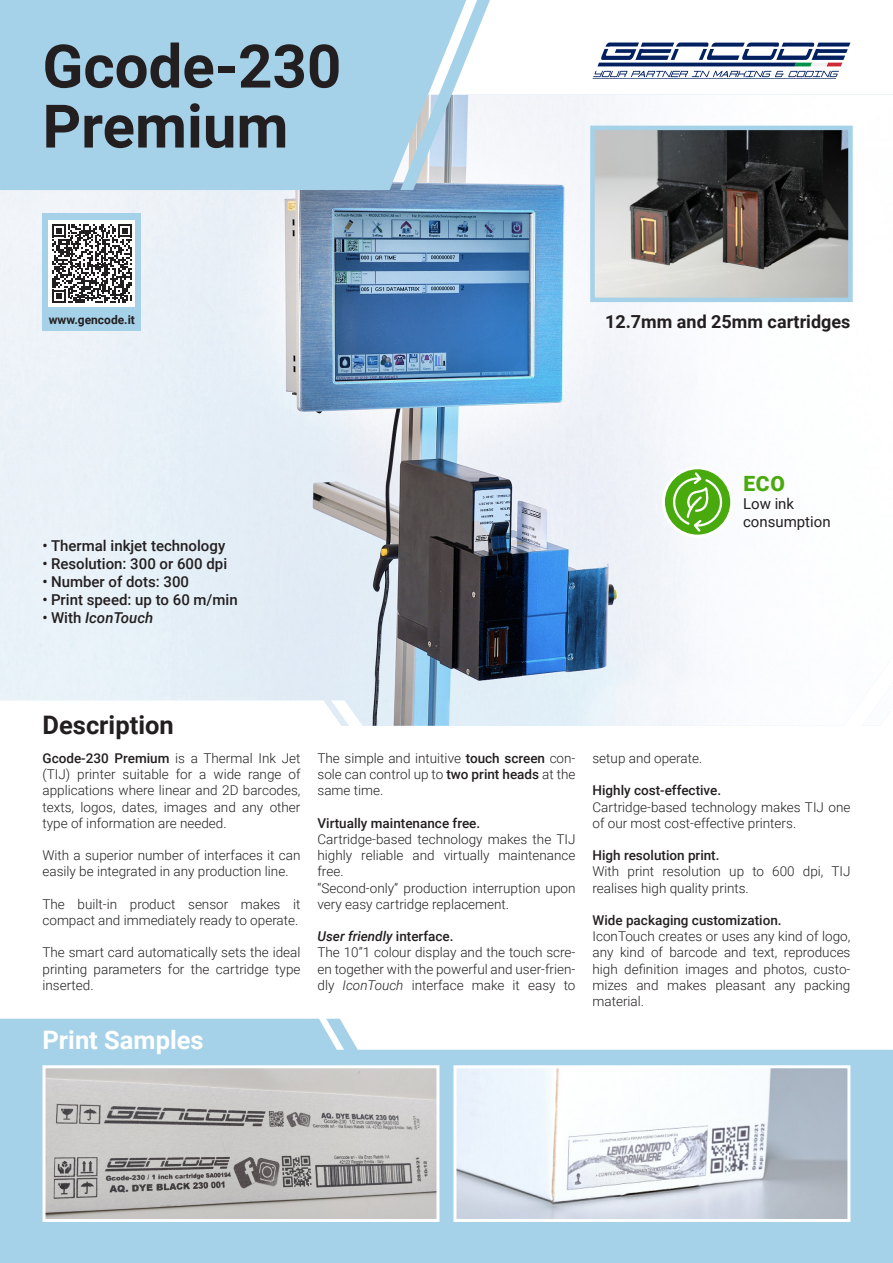
<style>
.page{position:relative;width:893px;height:1263px;background:#fff}
.page>*{position:absolute;margin:0;border:0;box-sizing:border-box;transform-origin:0 0}
.t1{font:700 60px "Roboto";color:#231f20}
.t2{font:700 25.5px "Roboto";color:#fff}
.t3{font:700 25.5px "Roboto";color:#231f20}
.t4{font:900 21px "Roboto";color:#49aa0e}
.Titoletto{font:700 18px "Roboto";color:#231f20}
.t5{font:500 15px "Roboto";color:#231f20}
.t6{font:15px "Roboto";color:#231f20}
.t7{font:italic 500 15px "Roboto";color:#231f20}
.testo{font:300 13.5px/16.2px "Roboto";color:#231f20;text-align:justify}
.testo-2{font:500 13.5px "Roboto";color:#231f20}
.testo-3{font:italic 500 13.5px "Roboto";color:#231f20}
.t8{font:700 12px "Roboto";color:#231f20}
.s1{font-style:normal}
.s2{font-weight:500}
.s3{font-style:italic}
</style>
<div class="page">
<svg style="left:0;top:1019px;width:893px;height:244px;fill:#a5d2e9"></svg>
<img style="left:0;top:145px;width:890px;height:581px">
<svg style="left:490px;top:42px;width:403px;height:103px"></svg>
<svg style="left:466px;top:0;width:24px;height:190px"></svg>
<img style="left:457px;top:1069px;width:389px;height:149px">
<div style="left:453px;top:1065px;width:397px;height:157px;border:3px solid #fff"></div>
<img style="left:47px;top:1069px;width:388px;height:149px">
<div style="left:43px;top:1065px;width:396px;height:157px;border:3px solid #fff"></div>
<img style="left:595px;top:131px;width:253px;height:166px">
<div style="left:590px;top:126px;width:263px;height:176px;border:4px solid #a5d2e9"></div>
<svg style="left:663px;top:468px;width:69px;height:68px"></svg>
<svg style="left:672px;top:472px;width:51px;height:60px"></svg>
<div style="left:662px;top:466px;width:71px;height:72px;border:3px solid #fff;border-radius:50%"></div>
<svg style="left:593px;top:43px;width:257px;height:34px"></svg>
<hr style="left:592px;top:78px;width:244px;height:1px;background:#002060">
<div style="left:43px;top:213px;width:98px;height:118px;background:#a5d2e9"></div>
<div style="left:49px;top:220px;width:86px;height:87px;background:#fff"></div>
<div style="left:0;top:0;width:466px;height:190px;background:#a5d2e9"></div>
<svg style="left:52px;top:224px;width:80px;height:79px"></svg>
<p class="t1" style="left:43px;top:24px;width:300px">Gcode-230</p>
<p class="t1" style="left:43px;top:84px;width:247px">Premium</p>
<p class="t8" style="left:49px;top:311px;width:88px">www.gencode.it</p>
<p class="Titoletto" style="left:605px;top:309px;width:247px">12.7mm and 25mm cartridges</p>
<p class="t5" style="left:43px;top:535px;width:184px">• Thermal inkjet technology</p>
<p class="t5" style="left:43px;top:553px;width:186px">• Resolution: 300 or 600 dpi</p>
<p class="t5" style="left:43px;top:571px;width:148px">• Number of dots: 300</p>
<p class="t5" style="left:43px;top:589px;width:197px">• Print speed: up to 60 m/min</p>
<p class="t7" style="left:43px;top:607px;width:112px"><span class="s1">• With</span> IconTouch</p>
<p class="t4" style="left:743px;top:468px;width:43px">ECO</p>
<p class="t6" style="left:743px;top:493px;width:53px">Low ink</p>
<p class="t6" style="left:743px;top:511px;width:89px">consumption</p>
<p class="t3" style="left:43px;top:707px;width:133px">Description</p>
<p class="testo" style="left:43px;top:749px;width:259px"><span class="s2">Gcode-230 Premium</span> is a Thermal Ink Jet (TIJ) printer suitable for a wide range of applications where linear and 2D barcodes, texts, logos, dates, images and any other type of information are needed.</p>
<p class="testo" style="left:43px;top:847px;width:259px">With a superior number of interfaces it can easily be integrated in any production line.</p>
<p class="testo" style="left:43px;top:895px;width:259px">The built-in product sensor makes it compact and immediately ready to operate.</p>
<p class="testo" style="left:43px;top:944px;width:259px">The smart card automatically sets the ideal printing parameters for the cartridge type inserted.</p>
<p class="t2" style="left:43px;top:1022px;width:163px">Print Samples</p>
<p class="testo" style="left:317px;top:749px;width:259px">The simple and intuitive <span class="s2">touch screen</span> con&shy;sole can control up to <span class="s2">two print heads</span> at the same time.</p>
<p class="testo-2" style="left:317px;top:813px;width:164px">Virtually maintenance free.</p>
<p class="testo" style="left:317px;top:830px;width:259px">Cartridge-based technology makes the TIJ highly reliable and virtually maintenance free.</p>
<p class="testo" style="left:317px;top:879px;width:259px">“Second-only” production interruption upon very easy cartridge replacement.</p>
<p class="testo-3" style="left:317px;top:927px;width:138px">User friendly <span class="s1">interface.</span></p>
<p class="testo" style="left:317px;top:944px;width:259px">The 10”1 colour display and the touch scre&shy;en together with the powerful and user-frien&shy;dly <span class="s3">IconTouch</span> interface make it easy to</p>
<p class="testo" style="left:592px;top:749px;width:111px">setup and operate.</p>
<p class="testo-2" style="left:592px;top:781px;width:130px">Highly cost-effective.</p>
<p class="testo" style="left:592px;top:798px;width:259px">Cartridge-based technology makes TIJ one of our most cost-effective printers.</p>
<p class="testo-2" style="left:592px;top:846px;width:129px">High resolution print.</p>
<p class="testo" style="left:592px;top:863px;width:259px">With print resolution up to 600 dpi, TIJ realises high quality prints.</p>
<p class="testo-2" style="left:592px;top:911px;width:191px">Wide packaging customization.</p>
<p class="testo" style="left:592px;top:928px;width:259px">IconTouch creates or uses any kind of logo, any kind of barcode and text, reproduces high definition images and photos, custo&shy;mizes and makes pleasant any packing material.</p>
</div>
